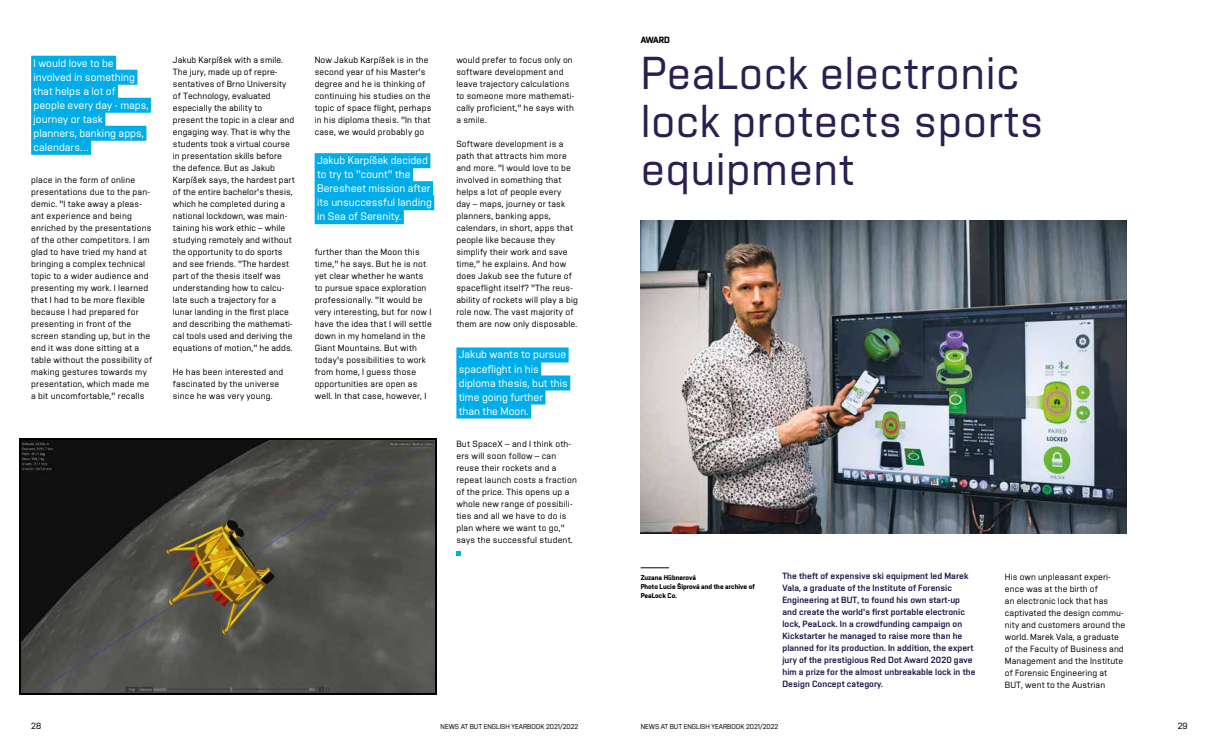
<style>
.page{position:relative;width:1219px;height:749px;background:#fff}
.page>*{position:absolute;margin:0;border:0;box-sizing:border-box;transform-origin:0 0}
.t1{font:46px/48px "Vafle Light VUT";letter-spacing:.01em;color:#2b1e51}
.t2{font:11px/14px "Vafle Light VUT";color:#fff}
.t3{font:9px/12px "Vafle Light VUT";letter-spacing:.02em;color:#000}
.t4{font:9px/12px "Vafle VUT";letter-spacing:.01em;color:#1e1246}
.t5{font:700 9px "Vafle VUT";letter-spacing:-.02em;color:#000}
.t6{font:7px "Vafle Light VUT";color:#000}
.t7{font:700 7px/9px "Vafle VUT";color:#000}
</style>
<div class="page">
<div style="left:315px;top:153px;width:115px;height:15px;background:#00ade9"></div>
<div style="left:315px;top:167px;width:98px;height:15px;background:#00ade9"></div>
<div style="left:315px;top:181px;width:118px;height:15px;background:#00ade9"></div>
<div style="left:315px;top:195px;width:119px;height:15px;background:#00ade9"></div>
<div style="left:315px;top:209px;width:89px;height:15px;background:#00ade9"></div>
<svg style="left:456px;top:551px;width:5px;height:4px"></svg>
<div style="left:456px;top:347px;width:113px;height:15px;background:#00ade9"></div>
<div style="left:456px;top:361px;width:85px;height:15px;background:#00ade9"></div>
<div style="left:456px;top:375px;width:114px;height:15px;background:#00ade9"></div>
<div style="left:456px;top:389px;width:89px;height:15px;background:#00ade9"></div>
<div style="left:456px;top:403px;width:75px;height:15px;background:#00ade9"></div>
<div style="left:31px;top:56px;width:85px;height:15px;background:#00ade9"></div>
<div style="left:31px;top:70px;width:106px;height:15px;background:#00ade9"></div>
<div style="left:31px;top:84px;width:87px;height:15px;background:#00ade9"></div>
<div style="left:31px;top:98px;width:120px;height:15px;background:#00ade9"></div>
<div style="left:31px;top:112px;width:74px;height:15px;background:#00ade9"></div>
<div style="left:31px;top:126px;width:115px;height:15px;background:#00ade9"></div>
<div style="left:31px;top:140px;width:60px;height:15px;background:#00ade9"></div>
<img style="left:641px;top:221px;width:486px;height:312px">
<svg style="left:641px;top:567px;width:28px;height:1px"></svg>
<svg style="left:19px;top:438px;width:418px;height:256px;background:#121211"></svg>
<img style="left:21px;top:440px;width:413px;height:252px">
<p class="t2" style="left:34px;top:56px;width:117px">I would love to be involved in something that helps a lot of people every day - maps, journey or task planners, banking apps, calendars…</p>
<p class="t3" style="left:31px;top:174px;width:123px">place in the form of online presentations due to the pan&shy;demic. "I take away a pleas&shy;ant experience and being enriched by the presentations of the other competitors. I am glad to have tried my hand at bringing a complex technical topic to a wider audience and presenting my work. I learned that I had to be more flexible because I had prepared for presenting in front of the screen standing up, but in the end it was done sitting at a table without the possibility of making gestures towards my presentation, which made me a bit uncomfortable," recalls</p>
<p class="t3" style="left:173px;top:54px;width:123px">Jakub Karpíšek with a smile.<br>The jury, made up of repre&shy;sentatives of Brno University of Technology, evaluated especially the ability to present the topic in a clear and engaging way. That is why the students took a virtual course in presentation skills before the defence. But as Jakub<br>Karpíšek says, the hardest part of the entire bachelor's thesis, which he completed during a national lockdown, was main&shy;taining his work ethic – while studying remotely and without the opportunity to do sports and see friends. "The hardest part of the thesis itself was understanding how to calcu&shy;late such a trajectory for a lunar landing in the first place and describing the mathemati&shy;cal tools used and deriving the equations of motion," he adds.</p>
<p class="t3" style="left:173px;top:366px;width:112px">He has been interested and fascinated by the universe since he was very young.</p>
<p class="t3" style="left:315px;top:54px;width:118px">Now Jakub Karpíšek is in the second year of his Master's degree and he is thinking of continuing his studies on the topic of space flight, perhaps in his diploma thesis. "In that case, we would probably go</p>
<p class="t2" style="left:317px;top:153px;width:116px">Jakub Karpíšek decided to try to "count" the<br>Beresheet mission after its unsuccessful landing in Sea of Serenity.</p>
<p class="t3" style="left:315px;top:246px;width:119px">further than the Moon this time," he says. But he is not yet clear whether he wants to pursue space exploration professionally. "It would be very interesting, but for now I have the idea that I will settle down in my homeland in the<br>Giant Mountains. But with today's possibilities to work from home, I guess those opportunities are open as well. In that case, however, I</p>
<p class="t3" style="left:456px;top:54px;width:120px">would prefer to focus only on software development and leave trajectory calculations to someone more mathemati&shy;cally proficient," he says with a smile.</p>
<p class="t3" style="left:456px;top:138px;width:123px">Software development is a path that attracts him more and more. "I would love to be involved in something that helps a lot of people every<br>day – maps, journey or task planners, banking apps, calendars, in short, apps that people like because they simplify their work and save time," he explains. And how does Jakub see the future of spaceflight itself? "The reus&shy;ability of rockets will play a big role now. The vast majority of them are now only disposable.</p>
<p class="t2" style="left:459px;top:347px;width:111px">Jakub wants to pursue spaceflight in his diploma thesis, but this time going further<br>than the Moon.</p>
<p class="t3" style="left:456px;top:438px;width:122px">But SpaceX – and I think oth&shy;ers will soon follow – can reuse their rockets and a repeat launch costs a fraction of the price. This opens up a whole new range of possibili&shy;ties and all we have to do is plan where we want to go," says the successful student.</p>
<p class="t5" style="left:641px;top:35px;width:31px">AWARD</p>
<h1 class="t1" style="left:641px;top:48px;width:405px">PeaLock electronic lock protects sports equipment</h1>
<p class="t7" style="left:641px;top:572px;width:116px">Zuzana Hübnerová<br>Photo Lucie Šiprová and the archive of<br>PeaLock Co.</p>
<p class="t4" style="left:782px;top:569px;width:195px">The theft of expensive ski equipment led Marek Vala, a graduate of the Institute of Forensic Engineering at BUT, to found his own start-up and create the world's first portable electronic lock, PeaLock. In a crowdfunding campaign on Kickstarter he managed to raise more than he planned for its production. In addition, the expert jury of the prestigious Red Dot Award 2020 gave him a prize for the almost unbreakable lock in the Design Concept category.</p>
<p class="t3" style="left:1005px;top:570px;width:122px">His own unpleasant experi&shy;ence was at the birth of<br>an electronic lock that has captivated the design commu&shy;nity and customers around the world. Marek Vala, a graduate of the Faculty of Business and<br>Management and the Institute of Forensic Engineering at<br>BUT, went to the Austrian</p>
<p class="t3" style="left:31px;top:719px;width:11px">28</p>
<p class="t6" style="left:441px;top:722px;width:139px">NEWS AT BUT ENGLISH YEARBOOK 2021/2022</p>
<p class="t6" style="left:641px;top:722px;width:139px">NEWS AT BUT ENGLISH YEARBOOK 2021/2022</p>
<p class="t3" style="left:1178px;top:719px;width:12px">29</p>
</div>
